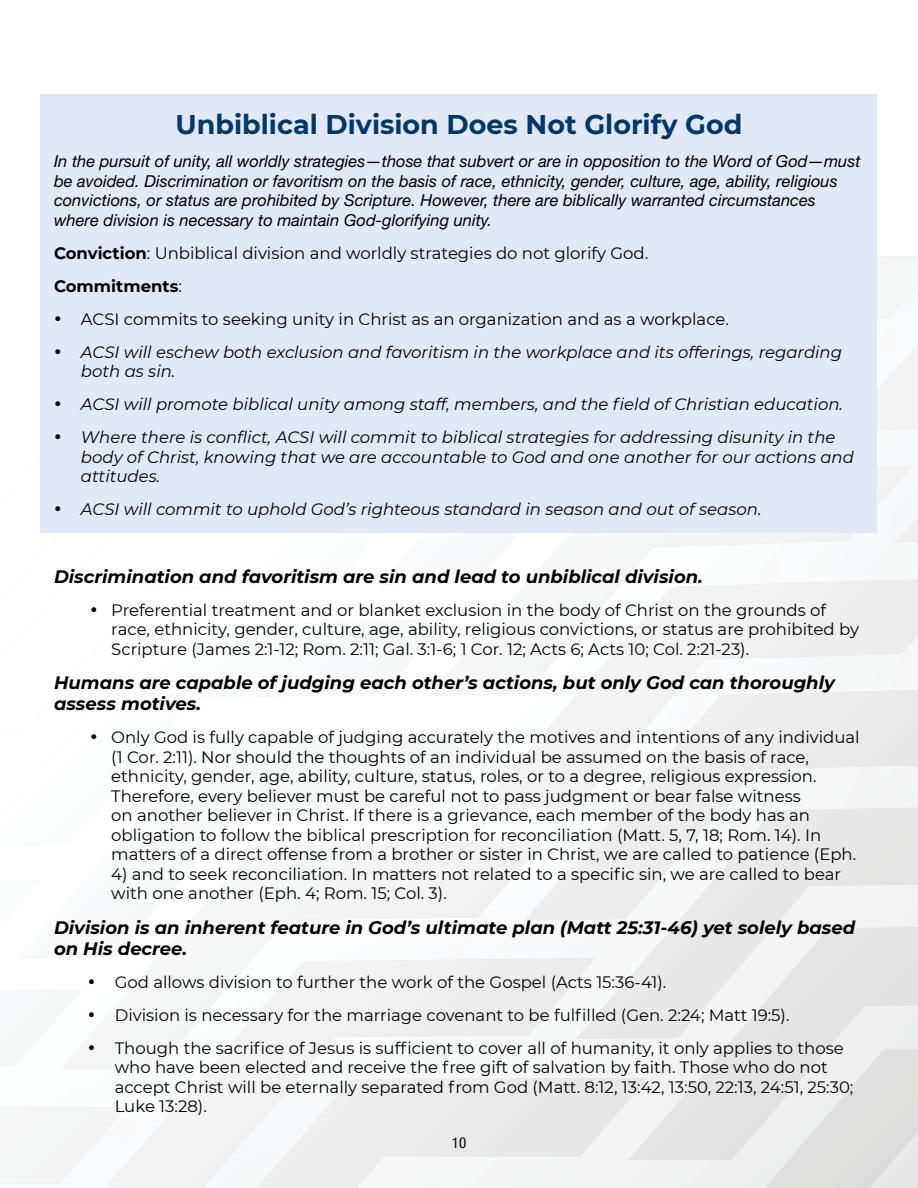
<style>
.page{position:relative;width:918px;height:1188px;background:#fff}
.page>*{position:absolute;margin:0;border:0;box-sizing:border-box;transform-origin:0 0}
.t1{font:700 27px "Montserrat";color:#00386c}
.t2{font:italic 700 18px/21px "Montserrat";color:#000}
.t3{font:16.5px/19.5px "Montserrat";color:#000}
.t4{font:italic 16.5px/19.5px "Montserrat";color:#000}
.t5{font:italic 16.5px/19.5px "Helvetica Neue LT Std";color:#000}
.t6{font:condensed 15px "Helvetica Neue LT Std";color:#000}
.s1{font-weight:700}
</style>
<div class="page">
<svg style="left:33px;top:732px;width:444px;height:226px"></svg>
<svg style="left:428px;top:466px;width:484px;height:230px"></svg>
<svg style="left:477px;top:579px;width:441px;height:230px"></svg>
<div style="left:878px;top:256px;width:40px;height:174px;background:#f5f6f6"></div>
<svg style="left:895px;top:501px;width:23px;height:42px"></svg>
<svg style="left:0;top:990px;width:60px;height:76px"></svg>
<div style="left:0;top:1107px;width:106px;height:77px;background:#f5f6f6"></div>
<svg style="left:60px;top:841px;width:474px;height:228px"></svg>
<svg style="left:106px;top:958px;width:470px;height:229px"></svg>
<svg style="left:245px;top:1078px;width:403px;height:110px"></svg>
<svg style="left:525px;top:690px;width:393px;height:230px"></svg>
<svg style="left:576px;top:807px;width:342px;height:232px"></svg>
<svg style="left:628px;top:927px;width:290px;height:233px"></svg>
<svg style="left:753px;top:1049px;width:165px;height:139px;background:#e4e4e4"></svg>
<div style="left:40px;top:94px;width:838px;height:60px;background:#e1e8f6"></div>
<div style="left:40px;top:142px;width:838px;height:102px;background:#e1e8f6"></div>
<div style="left:40px;top:229px;width:838px;height:47px;background:#e1e8f6"></div>
<div style="left:40px;top:262px;width:838px;height:47px;background:#e1e8f6"></div>
<div style="left:40px;top:295px;width:838px;height:47px;background:#e1e8f6"></div>
<div style="left:40px;top:328px;width:838px;height:67px;background:#e1e8f6"></div>
<div style="left:40px;top:381px;width:838px;height:47px;background:#e1e8f6"></div>
<div style="left:40px;top:414px;width:838px;height:86px;background:#e1e8f6"></div>
<div style="left:40px;top:486px;width:838px;height:47px;background:#e1e8f6"></div>
<h1 class="t1" style="left:176px;top:105px;width:568px">Unbiblical Division Does Not Glorify God</h1>
<p class="t5" style="left:54px;top:151px;width:808px">In the pursuit of unity, all worldly strategies—those that subvert or are in opposition to the Word of God—must be avoided. Discrimination or favoritism on the basis of race, ethnicity, gender, culture, age, ability, religious convictions, or status are prohibited by Scripture. However, there are biblically warranted circumstances where division is necessary to maintain God-glorifying unity.</p>
<p class="t3" style="left:54px;top:236px;width:596px;line-height:33px"><span class="s1">Conviction</span>: Unbiblical division and worldly strategies do not glorify God.<br><span class="s1">Commitments</span>:</p>
<p class="t3" style="left:54px;top:308px;width:676px">• ACSI commits to seeking unity in Christ as an organization and as a workplace.</p>
<p class="t4" style="left:81px;top:341px;width:763px;text-indent:-27px">• ACSI will eschew both exclusion and favoritism in the workplace and its offerings, regarding both as sin.</p>
<p class="t4" style="left:54px;top:394px;width:791px">• ACSI will promote biblical unity among staff, members, and the field of Christian education.</p>
<p class="t4" style="left:81px;top:427px;width:775px;text-indent:-27px">• Where there is conflict, ACSI will commit to biblical strategies for addressing disunity in the body of Christ, knowing that we are accountable to God and one another for our actions and attitudes.</p>
<p class="t4" style="left:54px;top:499px;width:709px">• ACSI will commit to uphold God’s righteous standard in season and out of season.</p>
<p class="t2" style="left:54px;top:565px;width:650px">Discrimination and favoritism are sin and lead to unbiblical division.</p>
<p class="t3" style="left:111px;top:599px;width:749px;text-indent:-21px">• Preferential treatment and or blanket exclusion in the body of Christ on the grounds of race, ethnicity, gender, culture, age, ability, religious convictions, or status are prohibited by<br>Scripture (James 2:1-12; Rom. 2:11; Gal. 3:1-6; 1 Cor. 12; Acts 6; Acts 10; Col. 2:21-23).</p>
<p class="t2" style="left:54px;top:671px;width:782px">Humans are capable of judging each other’s actions, but only God can thoroughly assess motives.</p>
<p class="t3" style="left:111px;top:727px;width:750px;text-indent:-21px">• Only God is fully capable of judging accurately the motives and intentions of any individual (1 Cor. 2:11). Nor should the thoughts of an individual be assumed on the basis of race, ethnicity, gender, age, ability, culture, status, roles, or to a degree, religious expression.<br>Therefore, every believer must be careful not to pass judgment or bear false witness<br>on another believer in Christ. If there is a grievance, each member of the body has an obligation to follow the biblical prescription for reconciliation (Matt. 5, 7, 18; Rom. 14). In matters of a direct offense from a brother or sister in Christ, we are called to patience (Eph.</p>
<p class="t3" style="left:111px;top:863px;width:731px">4) and to seek reconciliation. In matters not related to a specific sin, we are called to bear with one another (Eph. 4; Rom. 15; Col. 3).</p>
<p class="t2" style="left:54px;top:916px;width:803px">Division is an inherent feature in God’s ultimate plan (Matt 25:31-46) yet solely based on His decree.</p>
<p class="t3" style="left:88px;top:971px;width:580px">• God allows division to further the work of the Gospel (Acts 15:36-41).</p>
<p class="t3" style="left:88px;top:1004px;width:703px">• Division is necessary for the marriage covenant to be fulfilled (Gen. 2:24; Matt 19:5).</p>
<p class="t3" style="left:115px;top:1037px;width:740px;text-indent:-27px">• Though the sacrifice of Jesus is sufficient to cover all of humanity, it only applies to those who have been elected and receive the free gift of salvation by faith. Those who do not accept Christ will be eternally separated from God (Matt. 8:12, 13:42, 13:50, 22:13, 24:51, 25:30; Luke 13:28).</p>
<p class="t6" style="left:452px;top:1134px;width:16px">10</p>
</div>
